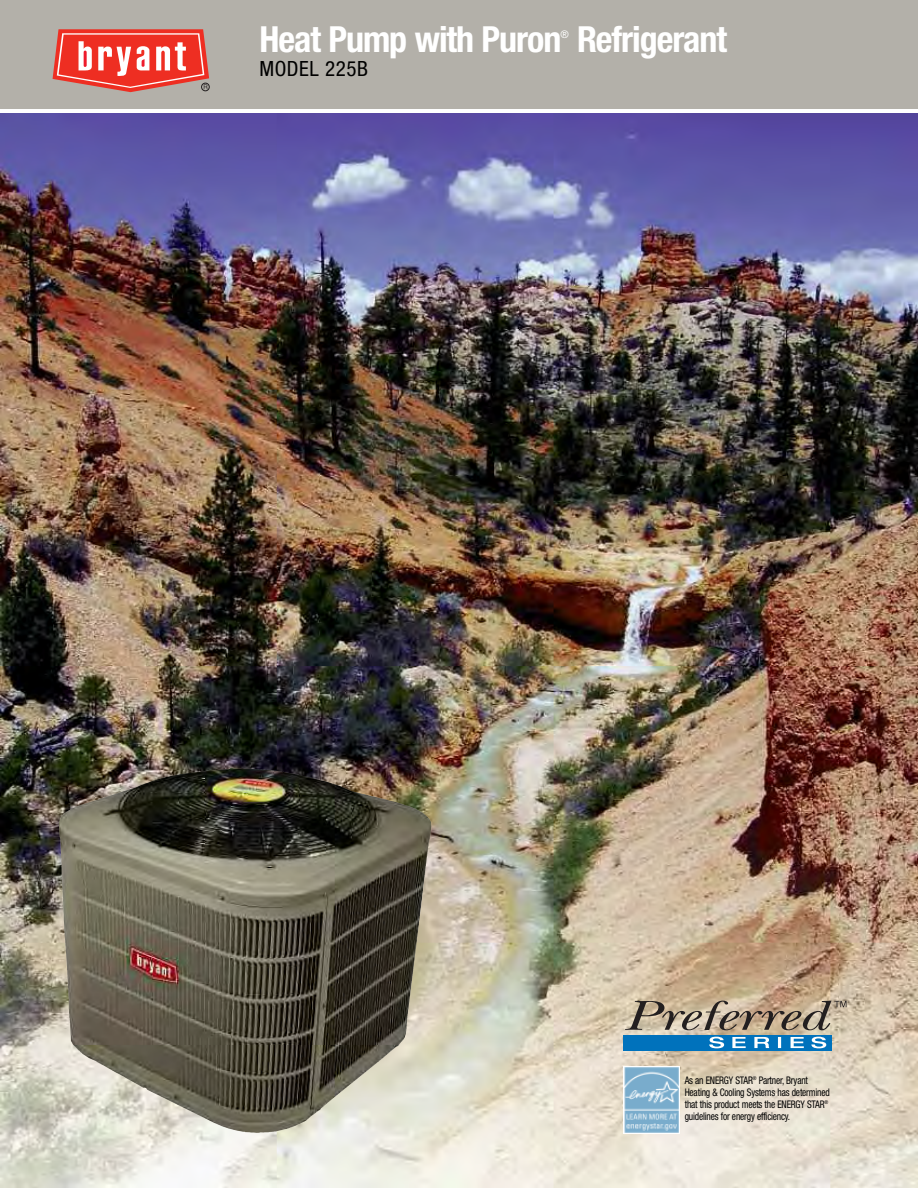
<style>
.page{position:relative;width:918px;height:1188px;background:#fff}
.page>*{position:absolute;margin:0;border:0;box-sizing:border-box;transform-origin:0 0}
.t1{font:700 condensed 36px "Helvetica Neue";letter-spacing:-.03em;color:#fff}
.t2{font:condensed 21px "Helvetica Neue";letter-spacing:.025em;color:#000}
.t3{font:condensed 10.5px/12px "Helvetica Neue";letter-spacing:-.02em;color:#000;scale:.9 1}
.t4{font:condensed 10.5px "Helvetica Neue";color:#fff}
</style>
<div class="page">
<div style="left:0;top:0;width:918px;height:109px;background:#b3b0a9"></div>
<img style="left:0;top:113px;width:918px;height:1075px">
<div style="left:623px;top:1035px;width:209px;height:15px;background:#0072bc"></div>
<svg style="left:709px;top:1037px;width:117px;height:11px"></svg>
<svg style="left:625px;top:1001px;width:222px;height:29px;background:#a89984"></svg>
<svg style="left:53px;top:29px;width:156px;height:63px;background:#e8685f"></svg>
<img style="left:330px;top:1046px;width:69px;height:55px">
<img style="left:623px;top:1067px;width:56px;height:66px">
<h1 class="t1" style="left:260px;top:26px;width:469px">Heat Pump with Puron Refrigerant</h1>
<p class="t4" style="left:560px;top:28px;width:10px">®</p>
<h2 class="t2" style="left:260px;top:56px;width:110px">MODEL 225B</h2>
<p class="t3" style="left:685px;top:1074px;width:163px">As an ENERGY STAR<sup>®</sup> Partner, Bryant Heating &amp; Cooling Systems has determined that this product meets the ENERGY STAR<sup>® </sup>guidelines for energy efficiency.</p>
</div>
